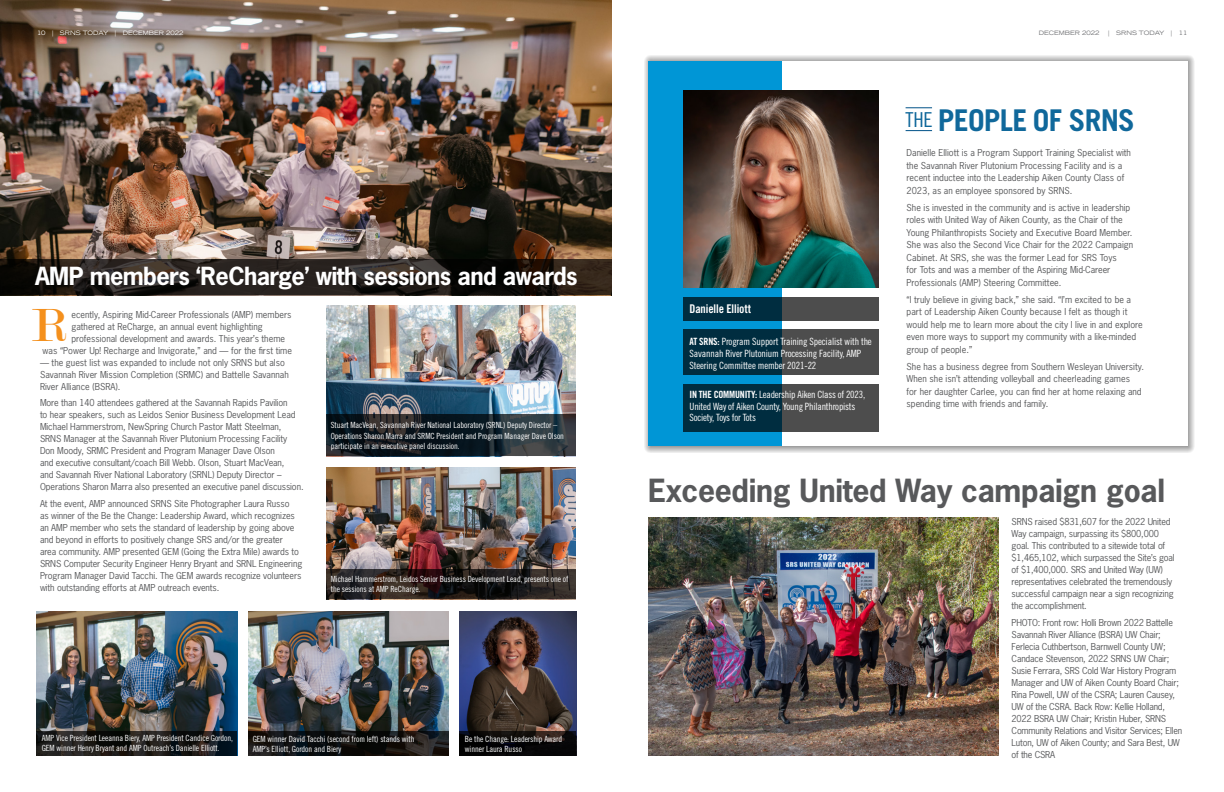
<style>
.page{position:relative;width:1224px;height:792px;background:#fff}
.page>*{position:absolute;margin:0;border:0;box-sizing:border-box;transform-origin:0 0}
.t1{font:50px "Modern";color:#f4901d}
.t2{font:700 30px "News Gothic Std";letter-spacing:-.01em;color:#58595b}
.t3{font:700 30px "Trade Gothic LT Std";letter-spacing:-.025em;color:#10689b}
.t4{font:700 23.5px "News Gothic Std";letter-spacing:-.025em;color:#fff}
.t5{font:12px "Trade Gothic LT Std Bd Cn 20";letter-spacing:-.01em;color:#fff}
.t6{font:10px/12px "Trade Gothic LT Std Cn 18";letter-spacing:-.015em;color:#fff}
.t7{font:9px/12px "News Gothic Std";letter-spacing:-.01em;color:#58595b}
.t8{font:8.5px/10.5px "Trade Gothic LT Std Cn 18";letter-spacing:-.01em;color:#fff}
.t9{font:expanded 6px "Trade Gothic LT Std";color:#6d6e71}
.t10{font:expanded 6px "Trade Gothic LT Std";color:#fff}
.s1{font-family:"Trade Gothic LT Std Bd Cn 20"}
.s2{font-family:"Trade Gothic LT Std Cn 18";font-weight:400;font-size:20.6px}
</style>
<div class="page">
<img style="left:648px;top:517px;width:350px;height:239px">
<div style="left:644px;top:55px;width:551px;height:398px;background:#000;opacity:.75"></div>
<div style="left:651px;top:62px;width:537px;height:384px;background:#fff"></div>
<div style="left:648px;top:62px;width:133px;height:384px;background:#0096d6"></div>
<svg style="left:906px;top:130px;width:26px;height:1px"></svg>
<svg style="left:906px;top:107px;width:26px;height:1px"></svg>
<img style="left:684px;top:90px;width:194px;height:198px">
<svg style="left:684px;top:297px;width:195px;height:24px;background:#263c46"></svg>
<svg style="left:684px;top:329px;width:195px;height:46px;background:#263c46"></svg>
<svg style="left:684px;top:384px;width:195px;height:47px;background:#263c46"></svg>
<img style="left:459px;top:612px;width:117px;height:119px">
<svg style="left:459px;top:731px;width:117px;height:25px;background:#0b0808"></svg>
<img style="left:248px;top:612px;width:201px;height:119px">
<svg style="left:248px;top:731px;width:201px;height:25px;background:#131313"></svg>
<img style="left:36px;top:612px;width:201px;height:119px">
<svg style="left:36px;top:731px;width:201px;height:25px;background:#191a19"></svg>
<img style="left:0;top:0;width:612px;height:259px">
<svg style="left:0;top:259px;width:612px;height:36px;background:#221c18"></svg>
<div style="left:36px;top:28px;width:155px;height:16px;background:#000;opacity:.75"></div>
<img style="left:326px;top:305px;width:250px;height:109px">
<svg style="left:326px;top:414px;width:250px;height:42px;background:#1a242a"></svg>
<img style="left:326px;top:468px;width:250px;height:101px">
<svg style="left:326px;top:569px;width:250px;height:30px;background:#251e1c"></svg>
<p class="t10" style="left:37px;top:29px;width:148px">10 | SRNS TODAY | DECEMBER 2022</p>
<h3 class="t4" style="left:35px;top:260px;width:544px">AMP members ‘ReCharge’ with sessions and awards</h3>
<h1 class="t1" style="left:32px;top:300px;width:36px">R</h1>
<p class="t7" style="left:71px;top:308px;width:222px">ecently, Aspiring Mid-Career Professionals (AMP) members</p>
<p class="t7" style="left:71px;top:320px;width:193px">gathered at ReCharge, an annual event highlighting</p>
<p class="t7" style="left:71px;top:332px;width:215px">professional development and awards. This year’s theme</p>
<p class="t7" style="left:43px;top:344px;width:251px">was “Power Up! Recharge and Invigorate,” and — for the first time</p>
<p class="t7" style="left:40px;top:356px;width:250px">— the guest list was expanded to include not only SRNS but also<br>Savannah River Mission Completion (SRMC) and Battelle Savannah<br>River Alliance (BSRA).</p>
<p class="t7" style="left:40px;top:397px;width:265px">More than 140 attendees gathered at the Savannah Rapids Pavilion<br>to hear speakers, such as Leidos Senior Business Development Lead Michael Hammerstrom, NewSpring Church Pastor Matt Steelman, SRNS Manager at the Savannah River Plutonium Processing Facility Don Moody, SRMC President and Program Manager Dave Olson<br>and executive consultant/coach Bill Webb. Olson, Stuart MacVean,<br>and Savannah River National Laboratory (SRNL) Deputy Director – Operations Sharon Marra also presented an executive panel discussion.</p>
<p class="t7" style="left:40px;top:497px;width:264px">At the event, AMP announced SRNS Site Photographer Laura Russo<br>as winner of the Be the Change: Leadership Award, which recognizes an AMP member who sets the standard of leadership by going above and beyond in efforts to positively change SRS and/or the greater<br>area community. AMP presented GEM (Going the Extra Mile) awards to SRNS Computer Security Engineer Henry Bryant and SRNL Engineering Program Manager David Tacchi. The GEM awards recognize volunteers with outstanding efforts at AMP outreach events.</p>
<p class="t8" style="left:331px;top:420px;width:235px">Stuart MacVean, Savannah River National Laboratory (SRNL) Deputy Director –<br>Operations Sharon Marra and SRMC President and Program Manager Dave Olson participate in an executive panel discussion.</p>
<p class="t8" style="left:331px;top:574px;width:239px">Michael Hammerstrom, Leidos Senior Business Development Lead, presents one of the sessions at AMP ReCharge.</p>
<p class="t8" style="left:42px;top:732px;width:193px">AMP Vice President Leeanna Biery, AMP President Candice Gordon,<br>GEM winner Henry Bryant and AMP Outreach’s Danielle Elliott.</p>
<p class="t8" style="left:253px;top:733px;width:163px">GEM winner David Tacchi (second from left) stands with<br>AMP’s Elliott, Gordon and Biery</p>
<p class="t8" style="left:465px;top:733px;width:99px">Be the Change: Leadership Award winner Laura Russo</p>
<p class="t9" style="left:1039px;top:29px;width:62px">DECEMBER 2022</p>
<p class="t9" style="left:1108px;top:29px;width:81px">| SRNS TODAY | 11</p>
<h3 class="t5" style="left:690px;top:301px;width:63px">Danielle Elliott</h3>
<p class="t6" style="left:690px;top:335px;width:184px"><span class="s1">AT SRNS:</span> Program Support Training Specialist with the<br>Savannah River Plutonium Processing Facility, AMP<br>Steering Committee member 2021-22</p>
<p class="t6" style="left:690px;top:389px;width:177px;line-height:11.5px"><span class="s1">IN THE COMMUNITY:</span> Leadership Aiken Class of 2023,<br>United Way of Aiken County, Young Philanthropists<br>Society, Toys for Tots</p>
<h2 class="t3" style="left:906px;top:102px;width:231px"><span class="s2">THE</span> PEOPLE OF SRNS</h2>
<p class="t7" style="left:907px;top:147px;width:226px;line-height:12.5px">Danielle Elliott is a Program Support Training Specialist with the Savannah River Plutonium Processing Facility and is a recent inductee into the Leadership Aiken County Class of 2023, as an employee sponsored by SRNS.</p>
<p class="t7" style="left:907px;top:201px;width:228px;line-height:12.5px">She is invested in the community and is active in leadership roles with United Way of Aiken County, as the Chair of the Young Philanthropists Society and Executive Board Member.<br>She was also the Second Vice Chair for the 2022 Campaign Cabinet. At SRS, she was the former Lead for SRS Toys<br>for Tots and was a member of the Aspiring Mid-Career Professionals (AMP) Steering Committee.</p>
<p class="t7" style="left:907px;top:293px;width:238px;line-height:12.5px">“I truly believe in giving back,” she said. “I’m excited to be a part of Leadership Aiken County because I felt as though it would help me to learn more about the city I live in and explore even more ways to support my community with a like-minded group of people.”</p>
<p class="t7" style="left:907px;top:360px;width:239px;line-height:12.5px">She has a business degree from Southern Wesleyan University.<br>When she isn’t attending volleyball and cheerleading games<br>for her daughter Carlee, you can find her at home relaxing and spending time with friends and family.</p>
<h2 class="t2" style="left:648px;top:470px;width:519px">Exceeding United Way campaign goal</h2>
<p class="t7" style="left:1012px;top:516px;width:165px">SRNS raised $831,607 for the 2022 United Way campaign, surpassing its $800,000 goal. This contributed to a sitewide total of $1,465,102, which surpassed the Site’s goal of $1,400,000. SRS and United Way (UW) representatives celebrated the tremendously successful campaign near a sign recognizing the accomplishment.</p>
<p class="t7" style="left:1012px;top:616px;width:172px">PHOTO: Front row: Holli Brown 2022 Battelle Savannah River Alliance (BSRA) UW Chair; Ferlecia Cuthbertson, Barnwell County UW; Candace Stevenson, 2022 SRNS UW Chair; Susie Ferrara, SRS Cold War History Program Manager and UW of Aiken County Board Chair; Rina Powell, UW of the CSRA; Lauren Causey, UW of the CSRA. Back Row: Kellie Holland, 2022 BSRA UW Chair; Kristin Huber, SRNS Community Relations and Visitor Services; Ellen Luton, UW of Aiken County; and Sara Best, UW of the CSRA</p>
</div>
